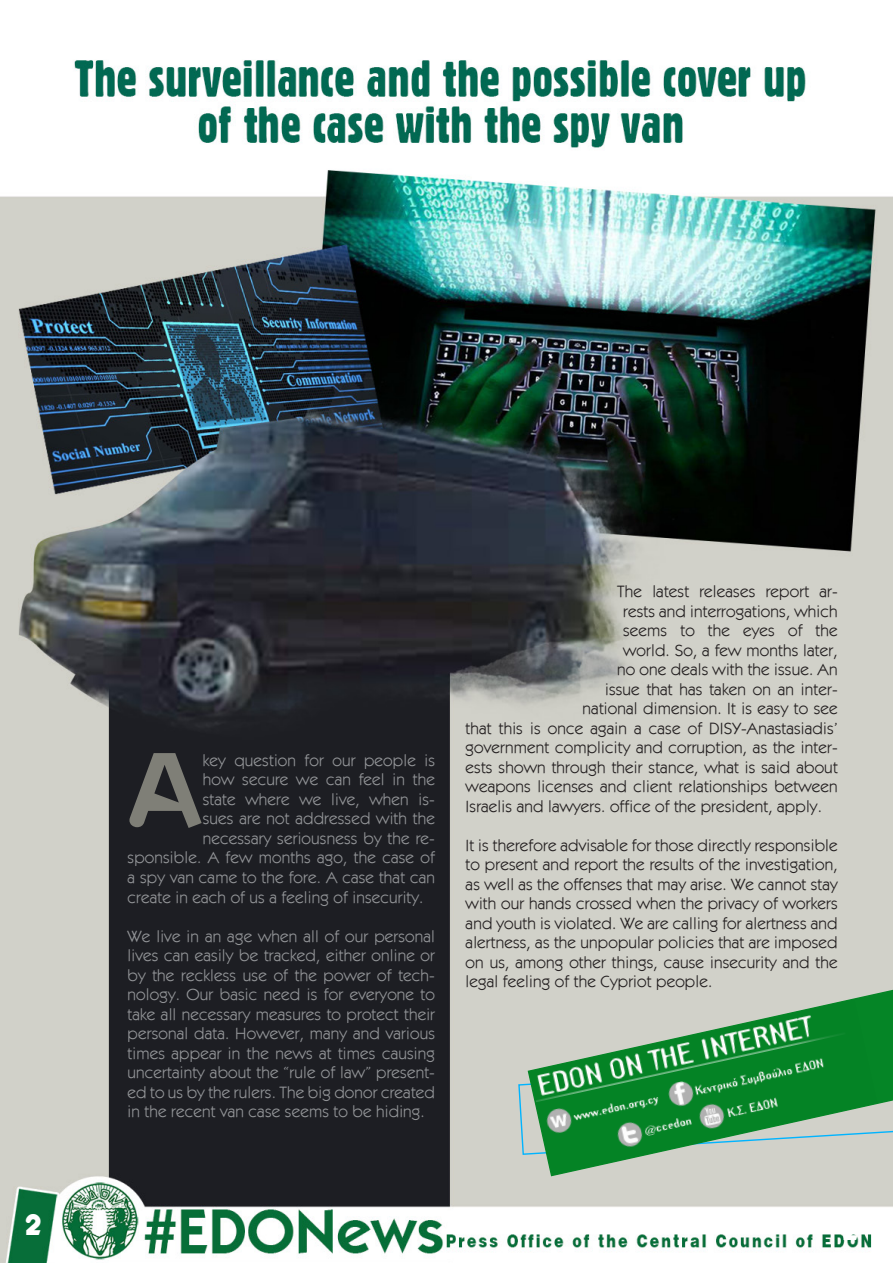
<style>
.page{position:relative;width:893px;height:1263px;background:#fff}
.page>*{position:absolute;margin:0;border:0;box-sizing:border-box;transform-origin:0 0}
.t1{font:105.9px "CF One";color:#7f7f77;scale:1.05 1}
.t2{font:700 30.6px "CF One";color:#fff}
.t3{font:16.5px/19.5px "CF Kaveros";letter-spacing:.01em;color:#231f20;text-align:justify}
.t4{font:16.5px/19.5px "CF Kaveros";letter-spacing:.01em;color:#939598;text-align:justify}
</style>
<div class="page">
<img style="left:0;top:60px;width:893px;height:1203px">
<svg style="left:517px;top:1048px;width:10px;height:108px"></svg>
<svg style="left:527px;top:969px;width:366px;height:208px;background:#75af81"></svg>
<p class="t1" style="left:128px;top:716px;width:72px">A</p>
<p class="t4" style="left:203px;top:750px;width:234px">key question for our people is</p>
<p class="t4" style="left:203px;top:769px;width:234px">how secure we can feel in the</p>
<p class="t4" style="left:203px;top:789px;width:234px">state where we live, when is-</p>
<p class="t4" style="left:203px;top:808px;width:234px">sues are not addressed with the</p>
<p class="t4" style="left:203px;top:828px;width:234px">necessary seriousness by the re-</p>
<p class="t4" style="left:128px;top:847px;width:309px">sponsible. A few months ago, the case of</p>
<p class="t4" style="left:128px;top:867px;width:309px">a spy van came to the fore. A case that can</p>
<p class="t4" style="left:128px;top:886px;width:297px">create in each of us a feeling of insecurity.</p>
<p class="t4" style="left:128px;top:925px;width:309px">We live in an age when all of our personal lives can easily be tracked, either online or by the reckless use of the power of tech&shy;nology. Our basic need is for everyone to take all necessary measures to protect their personal data. However, many and various times appear in the news at times causing uncertainty about the “rule of law” present&shy;ed to us by the rulers. The big donor created in the recent van case seems to be hiding.</p>
<p class="t3" style="left:617px;top:581px;width:222px">The latest releases report ar-</p>
<p class="t3" style="left:623px;top:601px;width:216px">rests and interrogations, which</p>
<p class="t3" style="left:623px;top:620px;width:216px">seems to the eyes of the</p>
<p class="t3" style="left:623px;top:640px;width:216px">world. So, a few months later,</p>
<p class="t3" style="left:617px;top:659px;width:222px">no one deals with the issue. An</p>
<p class="t3" style="left:605px;top:679px;width:234px">issue that has taken on an inter-</p>
<p class="t3" style="left:583px;top:698px;width:257px">national dimension. It is easy to see</p>
<p class="t3" style="left:466px;top:718px;width:374px">that this is once again a case of DISY-Anastasiadis’</p>
<p class="t3" style="left:466px;top:737px;width:374px">government complicity and corruption, as the inter-</p>
<p class="t3" style="left:466px;top:757px;width:374px">ests shown through their stance, what is said about</p>
<p class="t3" style="left:466px;top:776px;width:374px">weapons licenses and client relationships between</p>
<p class="t3" style="left:466px;top:796px;width:358px">Israelis and lawyers. office of the president, apply.</p>
<p class="t3" style="left:466px;top:835px;width:374px">It is therefore advisable for those directly responsible to present and report the results of the investigation, as well as the offenses that may arise. We cannot stay with our hands crossed when the privacy of workers and youth is violated. We are calling for alertness and alertness, as the unpopular policies that are imposed on us, among other things, cause insecurity and the legal feeling of the Cypriot people.</p>
<p class="t2" style="left:25px;top:1198px;width:18px">2</p>
<p class="t2" style="left:842px;top:1203px;width:18px">2</p>
</div>
